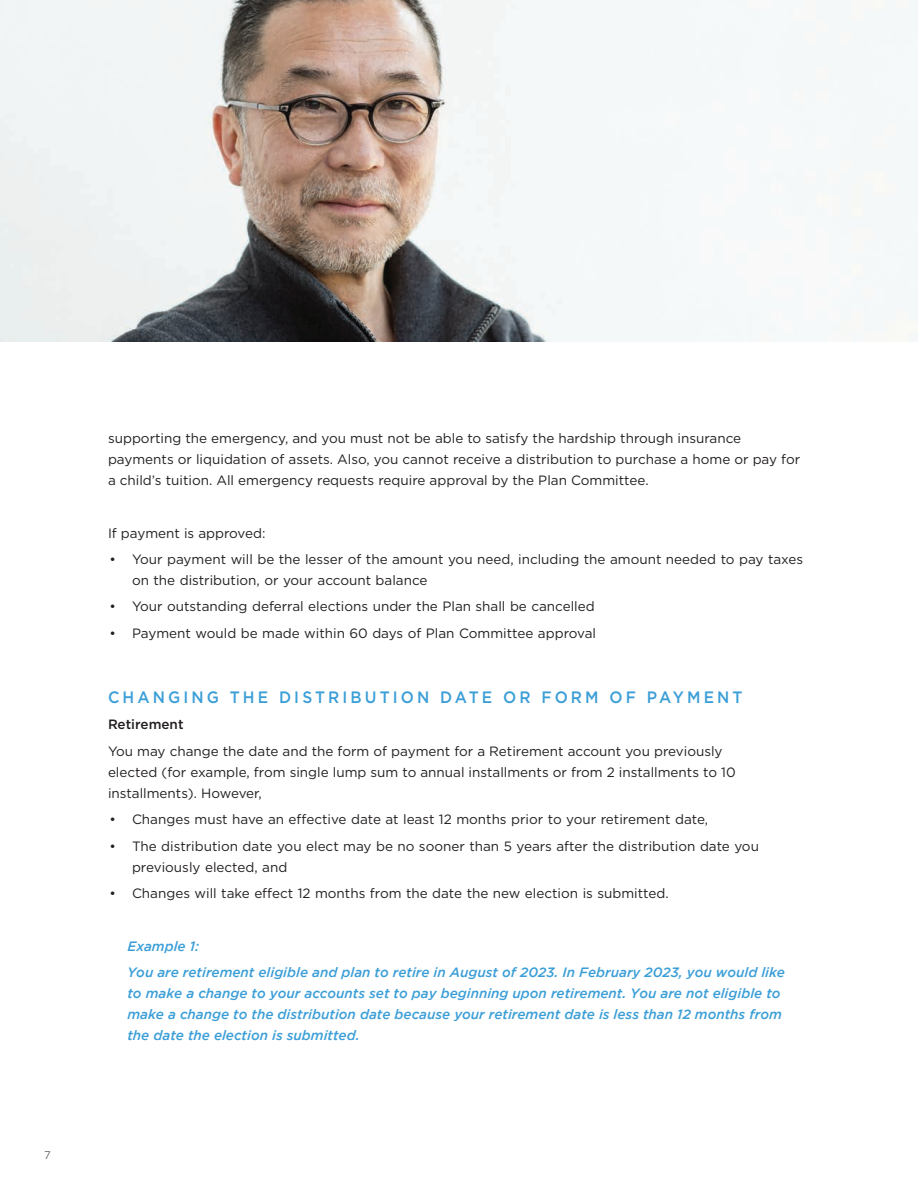
<style>
.page{position:relative;width:918px;height:1188px;background:#fff}
.page>*{position:absolute;margin:0;border:0;box-sizing:border-box;transform-origin:0 0}
.t1{font:500 16.5px "Gotham";letter-spacing:.2em;color:#3b9ed7;scale:.94 1}
.t2{font:13.5px/21px "Gotham";color:#231f20}
.t3{font:italic 500 13.5px/21px "Gotham";color:#3b9ed7}
.t4{font:500 13.5px "Gotham";color:#231f20}
.t5{font:11.25px "Gotham";color:#6c6d70}
</style>
<div class="page">
<img style="left:0;top:0;width:563px;height:341px">
<p class="t5" style="left:44px;top:1148px;width:8px">7</p>
<p class="t2" style="left:108px;top:427px;width:694px">supporting the emergency, and you must not be able to satisfy the hardship through insurance payments or liquidation of assets. Also, you cannot receive a distribution to purchase a home or pay for a child’s tuition. All emergency requests require approval by the Plan Committee.</p>
<p class="t2" style="left:108px;top:522px;width:159px">If payment is approved:</p>
<p class="t2" style="left:132px;top:548px;width:673px;text-indent:-23px">• Your payment will be the lesser of the amount you need, including the amount needed to pay taxes on the distribution, or your account balance</p>
<p class="t2" style="left:109px;top:596px;width:487px">• Your outstanding deferral elections under the Plan shall be cancelled</p>
<p class="t2" style="left:109px;top:622px;width:488px">• Payment would be made within 60 days of Plan Committee approval</p>
<p class="t1" style="left:108px;top:686px;width:677px">CHANGING THE DISTRIBUTION DATE OR FORM OF PAYMENT</p>
<p class="t4" style="left:108px;top:716px;width:77px">Retirement</p>
<p class="t2" style="left:108px;top:740px;width:629px">You may change the date and the form of payment for a Retirement account you previously elected (for example, from single lump sum to annual installments or from 2 installments to 10 installments). However,</p>
<p class="t2" style="left:109px;top:809px;width:600px">• Changes must have an effective date at least 12 months prior to your retirement date,</p>
<p class="t2" style="left:132px;top:835px;width:629px;text-indent:-23px">• The distribution date you elect may be no sooner than 5 years after the distribution date you previously elected, and</p>
<p class="t2" style="left:109px;top:883px;width:561px">• Changes will take effect 12 months from the date the new election is submitted.</p>
<p class="t3" style="left:127px;top:933px;width:659px;line-height:26.4px">Example 1:<br>You are retirement eligible and plan to retire in August of 2023. In February 2023, you would like</p>
<p class="t3" style="left:127px;top:983px;width:656px;text-align:justify">to make a change to your accounts set to pay beginning upon retirement. You are not eligible to make a change to the distribution date because your retirement date is less than 12 months from the date the election is submitted.</p>
</div>
